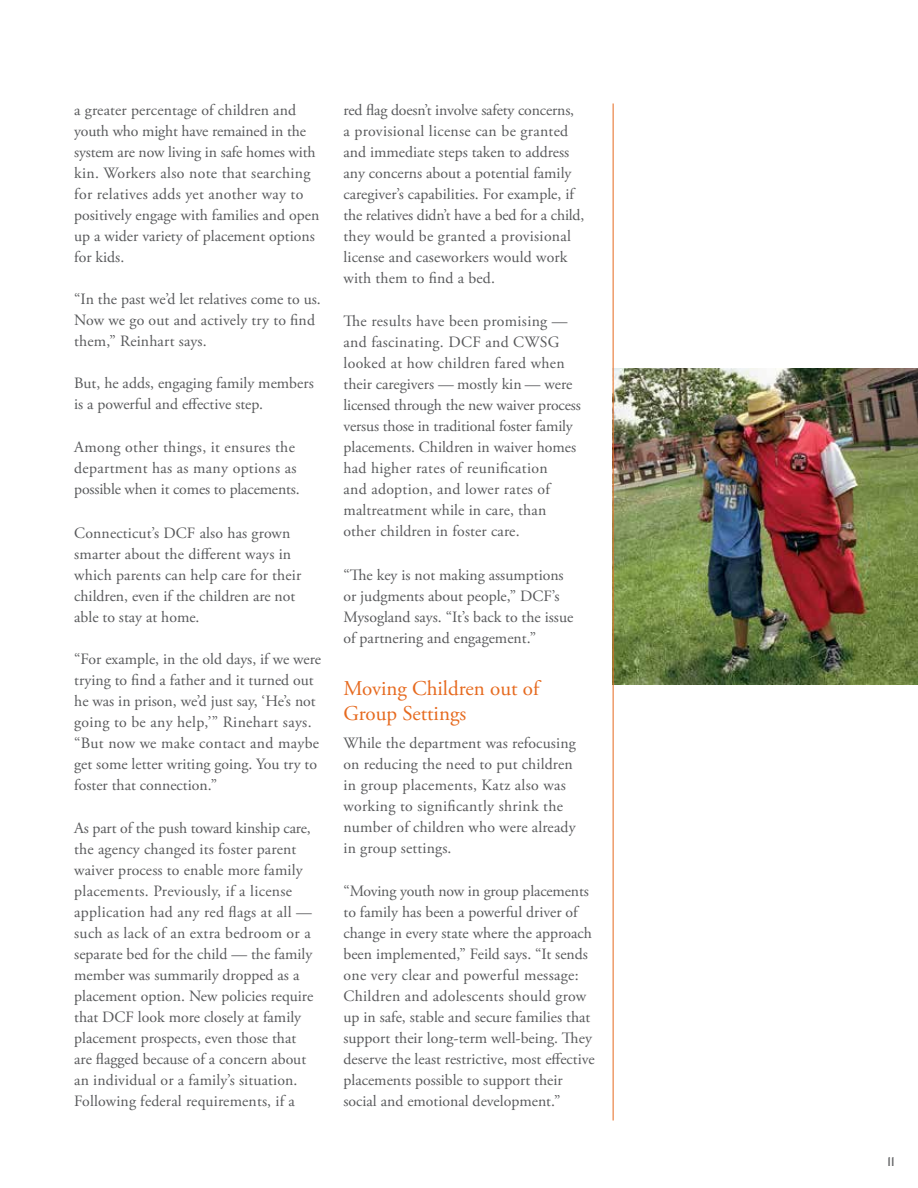
<style>
.page{position:relative;width:918px;height:1188px;background:#fff}
.page>*{position:absolute;margin:0;border:0;box-sizing:border-box;transform-origin:0 0}
.t1{font:21px/25.5px "Adobe Garamond Pro";color:#e66a1f}
.t2{font:15.75px/21px "Adobe Garamond Pro";color:#58595b}
.t3{font:15.75px/21px "Adobe Garamond Pro";letter-spacing:.02em;color:#58595b}
.t4{font:13.5px "Knockout 30 Junior Welterwt";color:#636466}
</style>
<div class="page">
<img style="left:614px;top:368px;width:304px;height:317px">
<hr style="left:613px;top:104px;width:1px;height:1016px;background:#e66a1f">
<p class="t2" style="left:74px;top:100px;width:247px">a greater percentage of children and youth who might have remained in the system are now living in safe homes with kin. Workers also note that searching for relatives adds yet another way to positively engage with families and open up a wider variety of placement options for kids.</p>
<p class="t2" style="left:74px;top:289px;width:248px">“In the past we’d let relatives come to us.<br>Now we go out and actively try to find them,” Reinhart says.</p>
<p class="t2" style="left:74px;top:373px;width:241px">But, he adds, engaging family members is a powerful and effective step.</p>
<p class="t3" style="left:74px;top:437px;width:227px">Among other things, it ensures the department has as many options as possible when it comes to placements.</p>
<p class="t2" style="left:74px;top:523px;width:229px">Connecticut’s DCF also has grown smarter about the different ways in which parents can help care for their children, even if the children are not able to stay at home.</p>
<p class="t2" style="left:74px;top:649px;width:248px">“For example, in the old days, if we were trying to find a father and it turned out he was in prison, we’d just say, ‘He’s not going to be any help,’” Rinehart says. “But now we make contact and maybe get some letter writing going. You try to foster that connection.”</p>
<p class="t2" style="left:74px;top:818px;width:241px">As part of the push toward kinship care, the agency changed its foster parent waiver process to enable more family placements. Previously, if a license application had any red flags at all — such as lack of an extra bedroom or a separate bed for the child — the family member was summarily dropped as a placement option. New policies require that DCF look more closely at family placement prospects, even those that are flagged because of a concern about an individual or a family’s situation.<br>Following federal requirements, if a</p>
<p class="t2" style="left:344px;top:100px;width:242px">red flag doesn’t involve safety concerns, a provisional license can be granted and immediate steps taken to address any concerns about a potential family caregiver’s capabilities. For example, if the relatives didn’t have a bed for a child, they would be granted a provisional license and caseworkers would work with them to find a bed.</p>
<p class="t2" style="left:344px;top:311px;width:239px">The results have been promising — and fascinating. DCF and CWSG looked at how children fared when their caregivers — mostly kin — were licensed through the new waiver process versus those in traditional foster family placements. Children in waiver homes had higher rates of reunification<br>and adoption, and lower rates of maltreatment while in care, than other children in foster care.</p>
<p class="t2" style="left:344px;top:565px;width:231px">“The key is not making assumptions or judgments about people,” DCF’s Mysogland says. “It’s back to the issue of partnering and engagement.”</p>
<h1 class="t1" style="left:344px;top:676px;width:197px">Moving Children out of<br>Group Settings</h1>
<p class="t2" style="left:344px;top:733px;width:234px">While the department was refocusing on reducing the need to put children in group placements, Katz also was working to significantly shrink the number of children who were already in group settings.</p>
<p class="t2" style="left:344px;top:881px;width:253px">“Moving youth now in group placements to family has been a powerful driver of change in every state where the approach been implemented,” Feild says. “It sends one very clear and powerful message:<br>Children and adolescents should grow up in safe, stable and secure families that support their long-term well-being. They deserve the least restrictive, most effective placements possible to support their social and emotional development.”</p>
<p class="t4" style="left:888px;top:1153px;width:8px">11</p>
</div>
